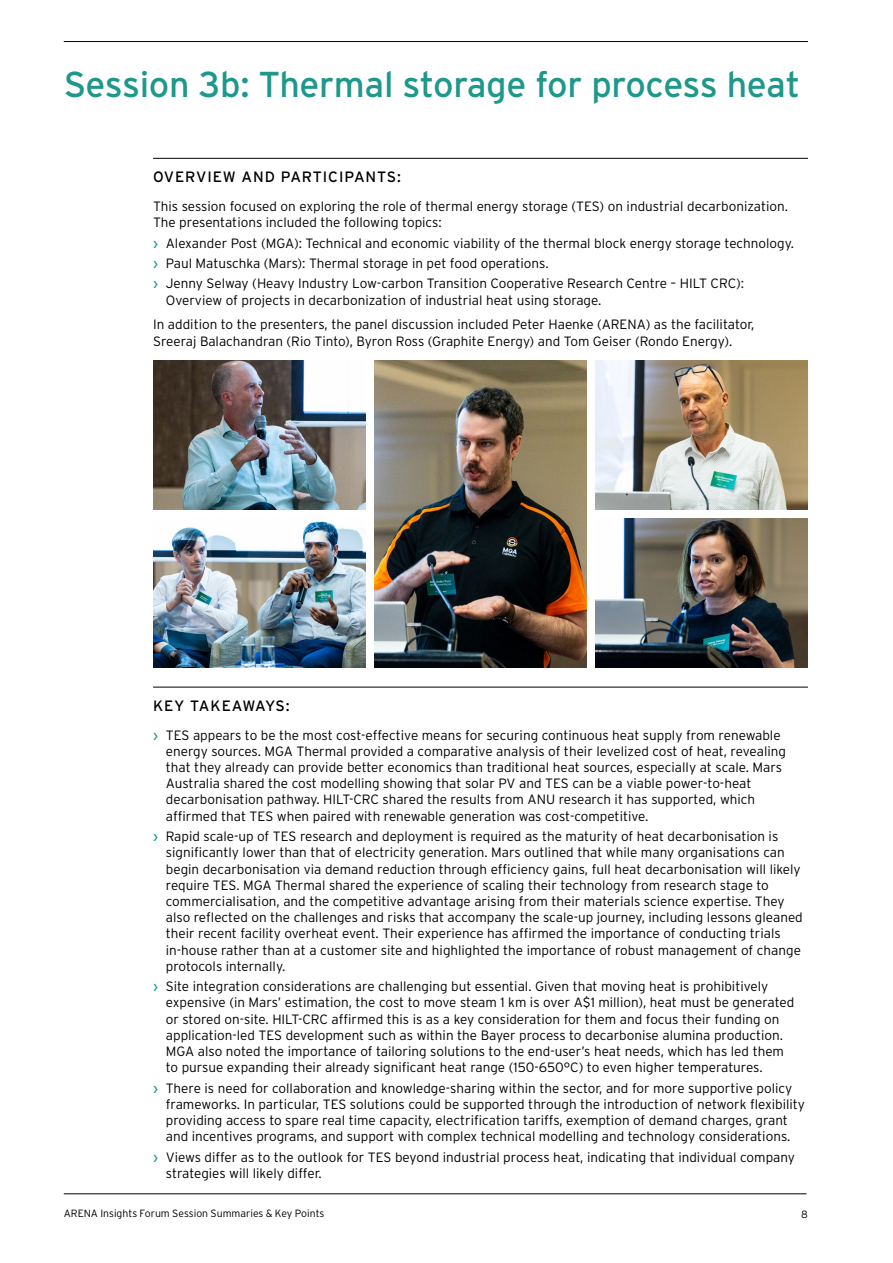
<style>
.page{position:relative;width:893px;height:1263px;background:#fff}
.page>*{position:absolute;margin:0;border:0;box-sizing:border-box;transform-origin:0 0}
.t1{font:36px "Interstate";letter-spacing:-.01em;color:#1e988a}
.t2{font:15px "Interstate";letter-spacing:.06em;color:#000}
.t3{font:15px "Interstate";letter-spacing:.025em;color:#000}
.t4{font:300 13.5px/16.2px "Interstate";color:#000}
.t5{font:300 10.5px "Interstate";color:#000}
.s1{font-weight:400;color:#1e988a}
</style>
<div class="page">
<hr style="left:64px;top:1193px;width:742px;height:1px;background:#000">
<hr style="left:153px;top:158px;width:655px;height:1px;background:#000">
<hr style="left:153px;top:687px;width:655px;height:1px;background:#000">
<img style="left:153px;top:361px;width:213px;height:149px">
<img style="left:153px;top:521px;width:213px;height:146px">
<img style="left:374px;top:361px;width:213px;height:306px">
<img style="left:595px;top:361px;width:213px;height:149px">
<img style="left:595px;top:518px;width:213px;height:149px">
<hr style="left:64px;top:41px;width:744px;height:1px;background:#000">
<h1 class="t1" style="left:64px;top:64px;width:738px">Session 3b: Thermal storage for process heat</h1>
<p class="t2" style="left:153px;top:168px;width:249px">OVERVIEW AND PARTICIPANTS:</p>
<p class="t4" style="left:153px;top:198px;width:636px">This session focused on exploring the role of thermal energy storage (TES) on industrial decarbonization.<br>The presentations included the following topics:</p>
<p class="t4" style="left:153px;top:232px;width:642px;line-height:20.4px"><span class="s1">›</span> Alexander Post (MGA): Technical and economic viability of the thermal block energy storage technology. <span class="s1">›</span> Paul Matuschka (Mars): Thermal storage in pet food operations.<br><span class="s1">›</span> Jenny Selway (Heavy Industry Low-carbon Transition Cooperative Research Centre – HILT CRC):</p>
<p class="t4" style="left:153px;top:287px;width:603px;line-height:24.8px;text-indent:13px">Overview of projects in decarbonization of industrial heat using storage.<br>In addition to the presenters, the panel discussion included Peter Haenke (ARENA) as the facilitator,</p>
<p class="t4" style="left:153px;top:333px;width:581px">Sreeraj Balachandran (Rio Tinto), Byron Ross (Graphite Energy) and Tom Geiser (Rondo Energy).</p>
<p class="t3" style="left:153px;top:697px;width:138px">KEY TAKEAWAYS:</p>
<p class="t4" style="left:166px;top:727px;width:622px;text-indent:-13px"><span class="s1">›</span> TES appears to be the most cost-effective means for securing continuous heat supply from renewable energy sources. MGA Thermal provided a comparative analysis of their levelized cost of heat, revealing that they already can provide better economics than traditional heat sources, especially at scale. Mars Australia shared the cost modelling showing that solar PV and TES can be a viable power-to-heat decarbonisation pathway. HILT-CRC shared the results from ANU research it has supported, which affirmed that TES when paired with renewable generation was cost-competitive.</p>
<p class="t4" style="left:166px;top:828px;width:638px;text-indent:-13px"><span class="s1">›</span> Rapid scale-up of TES research and deployment is required as the maturity of heat decarbonisation is significantly lower than that of electricity generation. Mars outlined that while many organisations can begin decarbonisation via demand reduction through efficiency gains, full heat decarbonisation will likely require TES. MGA Thermal shared the experience of scaling their technology from research stage to commercialisation, and the competitive advantage arising from their materials science expertise. They also reflected on the challenges and risks that accompany the scale-up journey, including lessons gleaned their recent facility overheat event. Their experience has affirmed the importance of conducting trials in-house rather than at a customer site and highlighted the importance of robust management of change protocols internally.</p>
<p class="t4" style="left:166px;top:978px;width:630px;text-indent:-13px"><span class="s1">›</span> Site integration considerations are challenging but essential. Given that moving heat is prohibitively expensive (in Mars’ estimation, the cost to move steam 1 km is over A$1 million), heat must be generated or stored on-site. HILT-CRC affirmed this is as a key consideration for them and focus their funding on application-led TES development such as within the Bayer process to decarbonise alumina production.<br>MGA also noted the importance of tailoring solutions to the end-user’s heat needs, which has led them to pursue expanding their already significant heat range (150-650°C) to even higher temperatures.</p>
<p class="t4" style="left:166px;top:1080px;width:640px;text-indent:-13px"><span class="s1">›</span> There is need for collaboration and knowledge-sharing within the sector, and for more supportive policy frameworks. In particular, TES solutions could be supported through the introduction of network flexibility providing access to spare real time capacity, electrification tariffs, exemption of demand charges, grant and incentives programs, and support with complex technical modelling and technology considerations.</p>
<p class="t4" style="left:166px;top:1149px;width:631px;text-indent:-13px"><span class="s1">›</span> Views differ as to the outlook for TES beyond industrial process heat, indicating that individual company strategies will likely differ.</p>
<p class="t5" style="left:64px;top:1207px;width:262px">ARENA Insights Forum Session Summaries &amp; Key Points</p>
<p class="t5" style="left:801px;top:1208px;width:8px">8</p>
</div>
